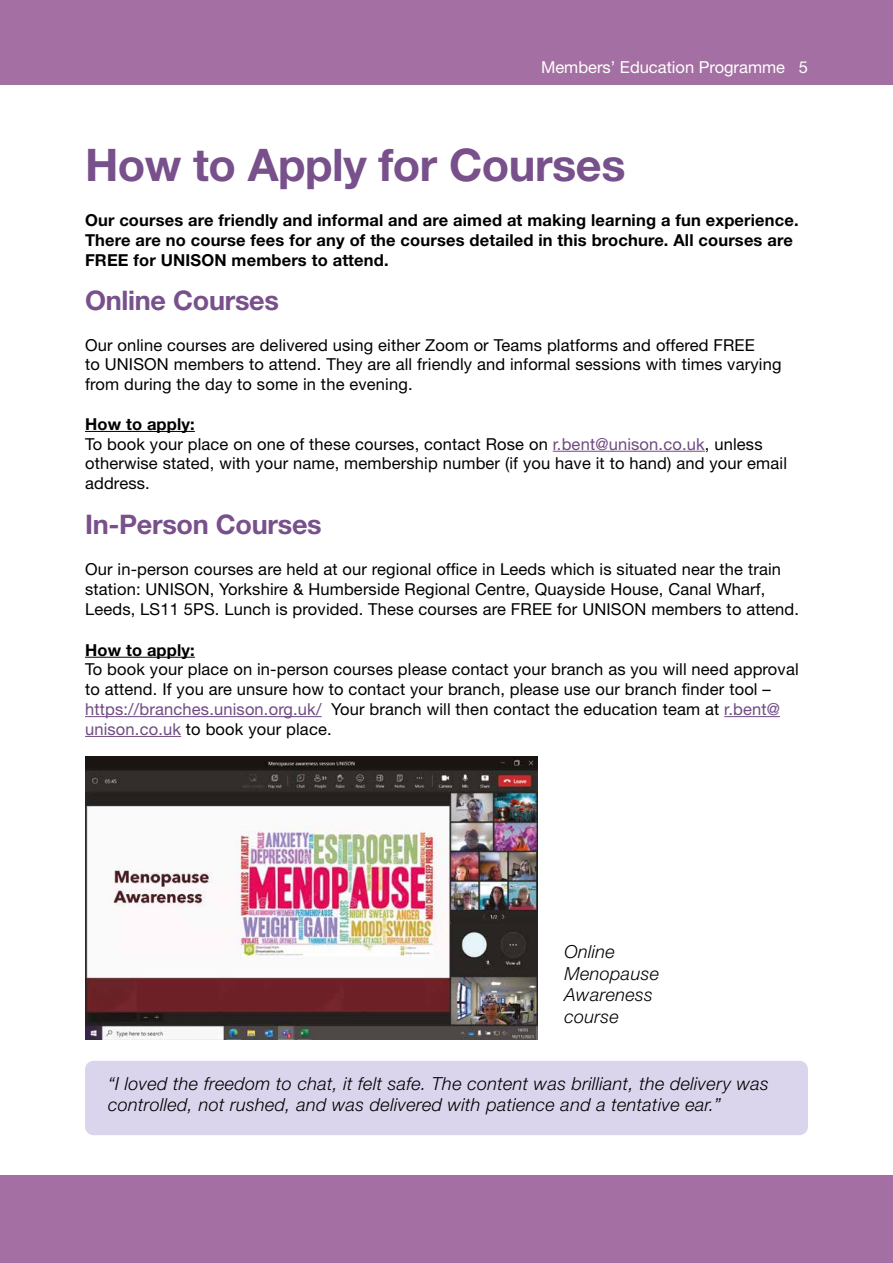
<style>
.page{position:relative;width:893px;height:1263px;background:#fff}
.page>*{position:absolute;margin:0;border:0;box-sizing:border-box;transform-origin:0 0}
.t1{font:700 45px "Helvetica Neue LT Std";letter-spacing:-.01em;color:#78508b}
.t2{font:700 27px "Helvetica Neue LT Std";letter-spacing:-.01em;color:#78508b}
.t3{font:italic 300 18px/21.6px "Helvetica Neue LT Std";letter-spacing:.02em;color:#000}
.t4{font:16.5px/19.8px "Helvetica Neue LT Std";letter-spacing:.01em;color:#000}
.t5{font:700 16.5px/19.8px "Helvetica Neue LT Std";letter-spacing:.01em;color:#000}
.t6{font:16.5px "Helvetica Neue LT Std";color:#fff}
.s1{font-weight:700}
.s2{color:#6f4a82}
</style>
<div class="page">
<div style="left:0;top:0;width:893px;height:85px;background:#a46fa3"></div>
<div style="left:0;top:1176px;width:893px;height:87px;background:#a46fa3"></div>
<hr style="left:85px;top:431px;width:110px;height:1px;background:#000">
<hr style="left:553px;top:451px;width:152px;height:1px;background:#6f4a82">
<hr style="left:85px;top:657px;width:110px;height:1px;background:#000">
<hr style="left:85px;top:716px;width:237px;height:1px;background:#6f4a82">
<hr style="left:724px;top:716px;width:56px;height:1px;background:#6f4a82">
<hr style="left:85px;top:736px;width:96px;height:1px;background:#6f4a82">
<div style="left:85px;top:1061px;width:723px;height:74px;background:#dad5ec;border-radius:9px"></div>
<img style="left:85px;top:757px;width:452px;height:283px">
<p class="t6" style="left:541px;top:58px;width:268px">Members’ Education Programme 5</p>
<h1 class="t1" style="left:85px;top:137px;width:542px">How to Apply for Courses</h1>
<p class="t5" style="left:85px;top:210px;width:715px">Our courses are friendly and informal and are aimed at making learning a fun experience.<br>There are no course fees for any of the courses detailed in this brochure. All courses are<br>FREE for UNISON members to attend.</p>
<h2 class="t2" style="left:85px;top:283px;width:195px">Online Courses</h2>
<p class="t4" style="left:85px;top:335px;width:698px">Our online courses are delivered using either Zoom or Teams platforms and offered FREE<br>to UNISON members to attend. They are all friendly and informal sessions with times varying from during the day to some in the evening.</p>
<p class="t4" style="left:85px;top:414px;width:703px"><span class="s1">How to apply:<br></span>To book your place on one of these courses, contact Rose on <span class="s2">r.bent@unison.co.uk</span>, unless otherwise stated, with your name, membership number (if you have it to hand) and your email address.</p>
<h2 class="t2" style="left:85px;top:507px;width:238px">In-Person Courses</h2>
<p class="t4" style="left:85px;top:559px;width:715px">Our in-person courses are held at our regional office in Leeds which is situated near the train station: UNISON, Yorkshire &amp; Humberside Regional Centre, Quayside House, Canal Wharf,<br>Leeds, LS11 5PS. Lunch is provided. These courses are FREE for UNISON members to attend.</p>
<p class="t5" style="left:85px;top:639px;width:111px">How to apply:</p>
<p class="t4" style="left:85px;top:659px;width:715px">To book your place on in-person courses please contact your branch as you will need approval to attend. If you are unsure how to contact your branch, please use our branch finder tool – <span class="s2">https://branches.unison.org.uk/</span> Your branch will then contact the education team at <span class="s2">r.bent@ unison.co.uk</span> to book your place.</p>
<p class="t3" style="left:564px;top:940px;width:96px">Online<br>Menopause<br>Awareness course</p>
<p class="t3" style="left:108px;top:1072px;width:662px">“I loved the freedom to chat, it felt safe. The content was brilliant, the delivery was controlled, not rushed, and was delivered with patience and a tentative ear.”</p>
</div>
